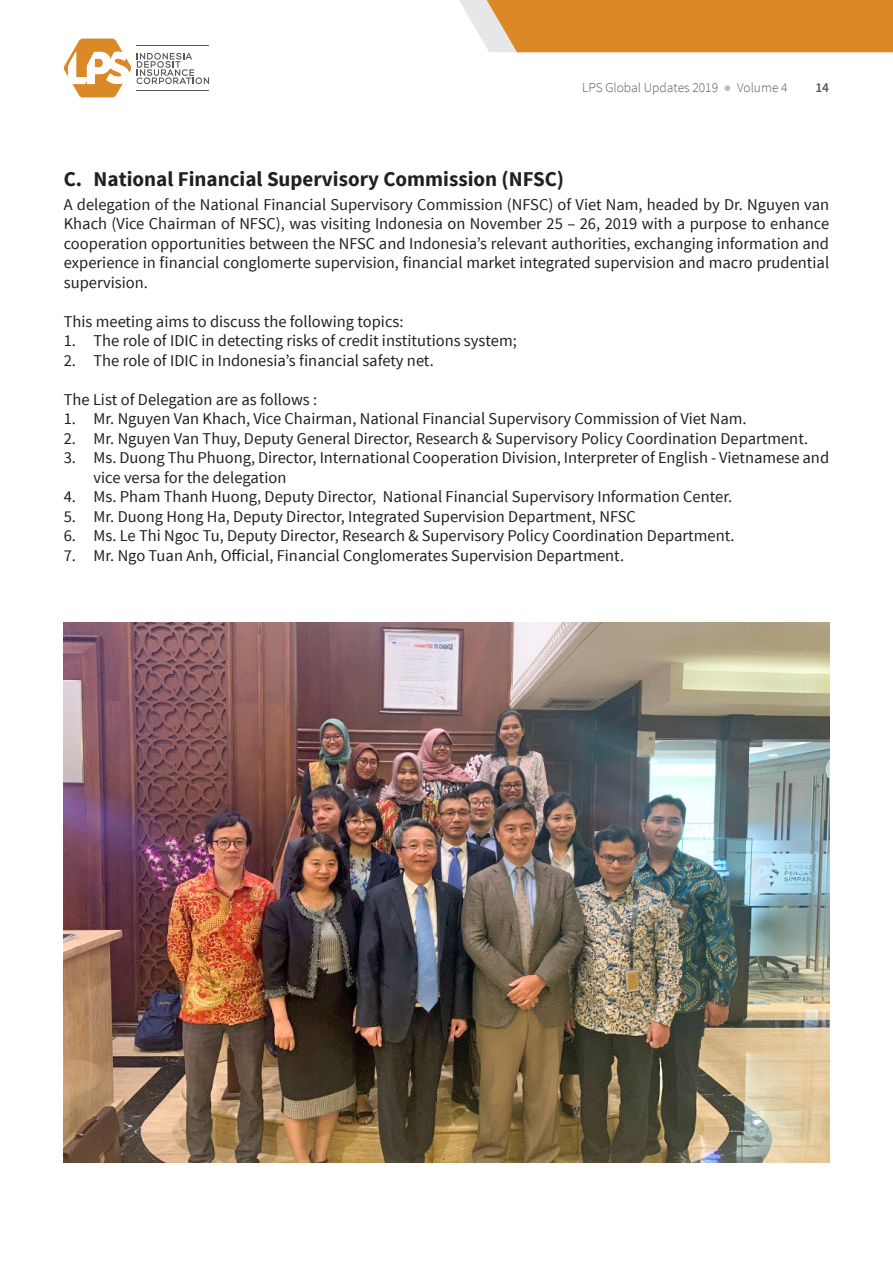
<style>
.page{position:relative;width:893px;height:1263px;background:#fff}
.page>*{position:absolute;margin:0;border:0;box-sizing:border-box;transform-origin:0 0}
.t1{font:700 21px "Source Sans Pro";color:#221f1f}
.t2{font:16.5px/19.5px "Source Sans Pro";color:#221f1f;text-align:justify}
.t3{font:300 13.5px "Source Sans Pro";color:#57585a}
.t4{font:600 13.5px "Source Sans Pro";color:#57585a}
.s1{font-family:"Arial";font-weight:400;color:#bbbdbf}
</style>
<div class="page">
<svg style="left:459px;top:0;width:434px;height:52px;background:#dc923a"></svg>
<svg style="left:137px;top:53px;width:72px;height:31px"></svg>
<hr style="left:137px;top:90px;width:72px;height:1px;background:#57585a">
<hr style="left:137px;top:46px;width:72px;height:1px;background:#57585a">
<svg style="left:64px;top:39px;width:67px;height:58px"></svg>
<img style="left:64px;top:622px;width:765px;height:540px">
<p class="t3" style="left:582px;top:83px;width:207px">LPS Global Updates 2019 <span class="s1">●</span> Volume 4</p>
<p class="t4" style="left:815px;top:80px;width:15px">14</p>
<p class="t1" style="left:64px;top:170px;width:502px">C. National Financial Supervisory Commission (NFSC)</p>
<p class="t2" style="left:64px;top:196px;width:767px">A delegation of the National Financial Supervisory Commission (NFSC) of Viet Nam, headed by Dr. Nguyen van Khach (Vice Chairman of NFSC), was visiting Indonesia on November 25 – 26, 2019 with a purpose to enhance cooperation opportunities between the NFSC and Indonesia’s relevant authorities, exchanging information and experience in financial conglomerte supervision, financial market integrated supervision and macro prudential supervision.</p>
<p class="t2" style="left:64px;top:313px;width:341px">This meeting aims to discuss the following topics:</p>
<p class="t2" style="left:64px;top:332px;width:455px">1. The role of IDIC in detecting risks of credit institutions system;</p>
<p class="t2" style="left:64px;top:351px;width:372px">2. The role of IDIC in Indonesia’s financial safety net.</p>
<p class="t2" style="left:64px;top:391px;width:255px">The List of Delegation are as follows :</p>
<p class="t2" style="left:64px;top:410px;width:684px">1. Mr. Nguyen Van Khach, Vice Chairman, National Financial Supervisory Commission of Viet Nam.</p>
<p class="t2" style="left:64px;top:430px;width:746px">2. Mr. Nguyen Van Thuy, Deputy General Director, Research &amp; Supervisory Policy Coordination Department.</p>
<p class="t2" style="left:94px;top:449px;width:737px;text-indent:-30px">3. Ms. Duong Thu Phuong, Director, International Cooperation Division, Interpreter of English - Vietnamese and vice versa for the delegation</p>
<p class="t2" style="left:64px;top:488px;width:670px">4. Ms. Pham Thanh Huong, Deputy Director, National Financial Supervisory Information Center.</p>
<p class="t2" style="left:64px;top:507px;width:573px">5. Mr. Duong Hong Ha, Deputy Director, Integrated Supervision Department, NFSC</p>
<p class="t2" style="left:64px;top:527px;width:672px">6. Ms. Le Thi Ngoc Tu, Deputy Director, Research &amp; Supervisory Policy Coordination Department.</p>
<p class="t2" style="left:64px;top:546px;width:562px">7. Mr. Ngo Tuan Anh, Official, Financial Conglomerates Supervision Department.</p>
</div>
